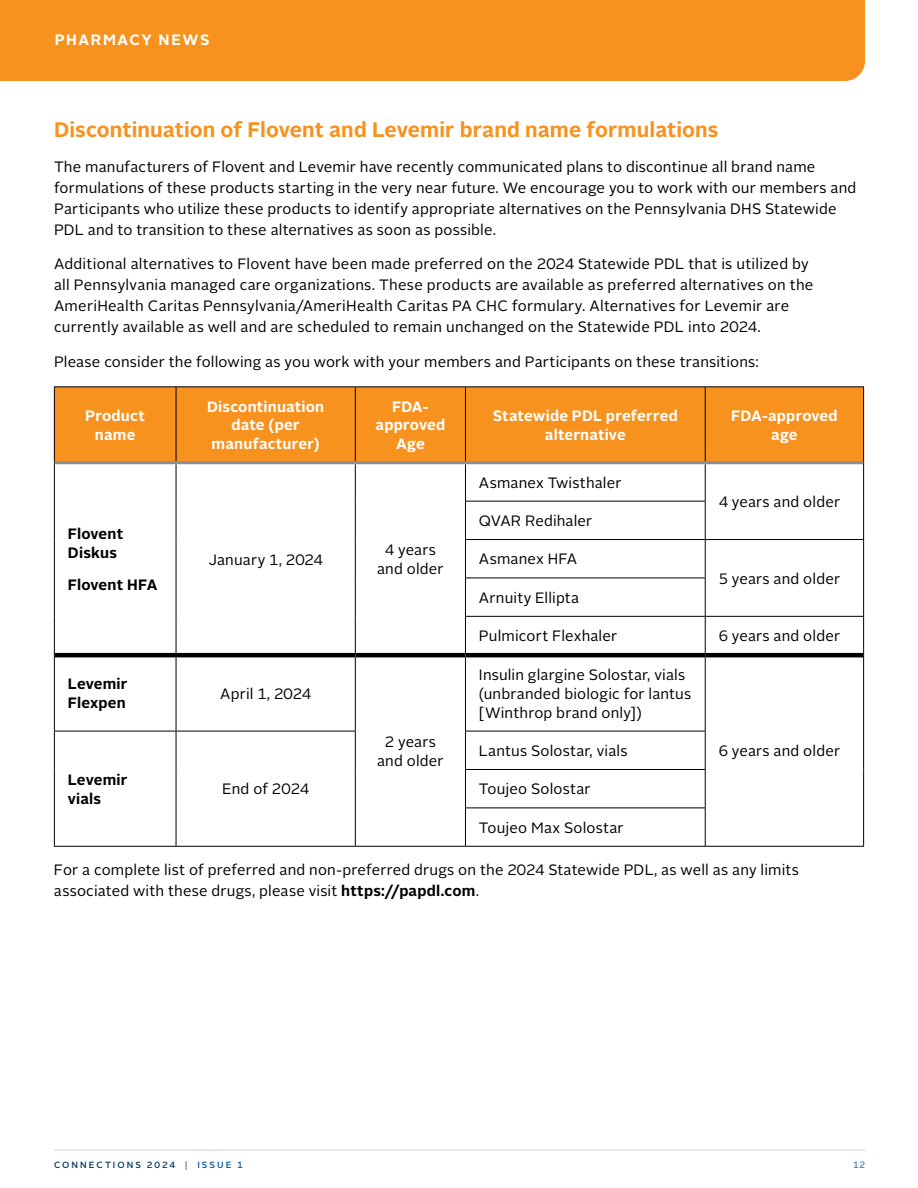
<style>
.page{position:relative;width:918px;height:1188px;background:#fff}
.page>*{position:absolute;margin:0;border:0;box-sizing:border-box;transform-origin:0 0}
.Header_with_Span{font:700 21px "Alright Sans";letter-spacing:.005em;color:#f7921e}
.Body_Copy{font:15px/21px "Alright Sans";letter-spacing:.015em;color:#000}
.Body_Copy-2{font:700 15px/18.8px "Alright Sans";letter-spacing:.015em;color:#fff;text-align:center}
.Body_Copy-3{font:700 15px/18.8px "Alright Sans";letter-spacing:.015em;color:#000}
.Body_Copy-4{font:700 15px "Alright Sans";letter-spacing:.105em;color:#fff}
.t1{font:500 9px "Alright Sans";letter-spacing:.23em;color:#003a5d}
.t2{font:9px "Alright Sans";color:#0058a4}
.s1{font-weight:700}
.s2{color:#6d6e71}
.s3{color:#0058a4}
</style>
<div class="page">
<div style="left:55px;top:387px;width:808px;height:74px;background:#f7921e"></div>
<hr style="left:54px;top:386px;width:122px;height:1px;background:#000">
<hr style="left:54px;top:387px;width:1px;height:76px;background:#000">
<hr style="left:176px;top:386px;width:179px;height:1px;background:#000">
<hr style="left:176px;top:387px;width:1px;height:74px;background:#000">
<hr style="left:355px;top:386px;width:110px;height:1px;background:#000">
<hr style="left:355px;top:387px;width:1px;height:74px;background:#000">
<hr style="left:465px;top:386px;width:240px;height:1px;background:#000">
<hr style="left:465px;top:387px;width:1px;height:74px;background:#000">
<hr style="left:705px;top:386px;width:159px;height:1px;background:#000">
<hr style="left:705px;top:387px;width:1px;height:74px;background:#000">
<hr style="left:863px;top:387px;width:1px;height:76px;background:#000">
<hr style="left:54px;top:463px;width:1px;height:38px;background:#000">
<hr style="left:176px;top:464px;width:1px;height:37px;background:#000">
<hr style="left:355px;top:464px;width:1px;height:37px;background:#000">
<hr style="left:465px;top:464px;width:1px;height:37px;background:#000">
<hr style="left:705px;top:464px;width:1px;height:37px;background:#000">
<hr style="left:863px;top:463px;width:1px;height:38px;background:#000">
<hr style="left:54px;top:501px;width:1px;height:39px;background:#000">
<hr style="left:176px;top:501px;width:1px;height:39px;background:#000">
<hr style="left:355px;top:501px;width:1px;height:39px;background:#000">
<hr style="left:465px;top:501px;width:241px;height:1px;background:#000">
<hr style="left:465px;top:502px;width:1px;height:37px;background:#000">
<hr style="left:705px;top:502px;width:1px;height:37px;background:#000">
<hr style="left:863px;top:501px;width:1px;height:38px;background:#000">
<hr style="left:54px;top:540px;width:1px;height:38px;background:#000">
<hr style="left:176px;top:540px;width:1px;height:38px;background:#000">
<hr style="left:355px;top:540px;width:1px;height:38px;background:#000">
<hr style="left:465px;top:539px;width:240px;height:1px;background:#000">
<hr style="left:465px;top:540px;width:1px;height:38px;background:#000">
<hr style="left:705px;top:539px;width:159px;height:1px;background:#000">
<hr style="left:705px;top:540px;width:1px;height:38px;background:#000">
<hr style="left:863px;top:540px;width:1px;height:38px;background:#000">
<hr style="left:54px;top:578px;width:1px;height:38px;background:#000">
<hr style="left:176px;top:578px;width:1px;height:38px;background:#000">
<hr style="left:355px;top:578px;width:1px;height:38px;background:#000">
<hr style="left:465px;top:578px;width:241px;height:1px;background:#000">
<hr style="left:465px;top:578px;width:1px;height:38px;background:#000">
<hr style="left:705px;top:578px;width:1px;height:38px;background:#000">
<hr style="left:863px;top:578px;width:1px;height:38px;background:#000">
<hr style="left:54px;top:616px;width:1px;height:39px;background:#000">
<hr style="left:176px;top:616px;width:1px;height:37px;background:#000">
<hr style="left:355px;top:616px;width:1px;height:37px;background:#000">
<hr style="left:465px;top:616px;width:240px;height:1px;background:#000">
<hr style="left:465px;top:617px;width:1px;height:36px;background:#000">
<hr style="left:705px;top:616px;width:159px;height:1px;background:#000">
<hr style="left:705px;top:617px;width:1px;height:36px;background:#000">
<hr style="left:863px;top:617px;width:1px;height:38px;background:#000">
<hr style="left:54px;top:655px;width:1px;height:76px;background:#000">
<hr style="left:176px;top:657px;width:1px;height:74px;background:#000">
<hr style="left:355px;top:657px;width:1px;height:74px;background:#000">
<hr style="left:465px;top:657px;width:1px;height:74px;background:#000">
<hr style="left:705px;top:657px;width:1px;height:74px;background:#000">
<hr style="left:863px;top:655px;width:1px;height:76px;background:#000">
<hr style="left:54px;top:731px;width:122px;height:1px;background:#000">
<hr style="left:54px;top:731px;width:1px;height:38px;background:#000">
<hr style="left:176px;top:731px;width:180px;height:1px;background:#000">
<hr style="left:176px;top:731px;width:1px;height:38px;background:#000">
<hr style="left:355px;top:731px;width:1px;height:38px;background:#000">
<hr style="left:465px;top:731px;width:241px;height:1px;background:#000">
<hr style="left:465px;top:731px;width:1px;height:38px;background:#000">
<hr style="left:705px;top:731px;width:1px;height:38px;background:#000">
<hr style="left:863px;top:731px;width:1px;height:38px;background:#000">
<hr style="left:54px;top:769px;width:1px;height:39px;background:#000">
<hr style="left:176px;top:769px;width:1px;height:39px;background:#000">
<hr style="left:355px;top:769px;width:1px;height:39px;background:#000">
<hr style="left:465px;top:769px;width:241px;height:1px;background:#000">
<hr style="left:465px;top:770px;width:1px;height:38px;background:#000">
<hr style="left:705px;top:770px;width:1px;height:38px;background:#000">
<hr style="left:863px;top:769px;width:1px;height:39px;background:#000">
<hr style="left:54px;top:808px;width:1px;height:38px;background:#000">
<hr style="left:176px;top:808px;width:1px;height:38px;background:#000">
<hr style="left:355px;top:808px;width:1px;height:38px;background:#000">
<hr style="left:465px;top:808px;width:241px;height:1px;background:#000">
<hr style="left:465px;top:808px;width:1px;height:38px;background:#000">
<hr style="left:705px;top:808px;width:1px;height:38px;background:#000">
<hr style="left:863px;top:808px;width:1px;height:38px;background:#000">
<hr style="left:54px;top:846px;width:122px;height:1px;background:#000">
<hr style="left:176px;top:846px;width:179px;height:1px;background:#000">
<hr style="left:355px;top:846px;width:110px;height:1px;background:#000">
<hr style="left:465px;top:846px;width:240px;height:1px;background:#000">
<hr style="left:705px;top:846px;width:159px;height:1px;background:#000">
<hr style="left:55px;top:461px;width:121px;height:3px;background:#8b8e90">
<hr style="left:176px;top:461px;width:179px;height:3px;background:#8b8e90">
<hr style="left:355px;top:461px;width:110px;height:3px;background:#8b8e90">
<hr style="left:465px;top:461px;width:240px;height:3px;background:#8b8e90">
<hr style="left:705px;top:461px;width:158px;height:3px;background:#8b8e90">
<hr style="left:55px;top:653px;width:121px;height:4px;background:#000">
<hr style="left:176px;top:653px;width:179px;height:4px;background:#000">
<hr style="left:355px;top:653px;width:110px;height:4px;background:#000">
<hr style="left:465px;top:653px;width:240px;height:4px;background:#000">
<hr style="left:705px;top:653px;width:158px;height:4px;background:#000">
<div style="left:0;top:0;width:865px;height:81px;background:#f7921e"></div>
<hr style="left:54px;top:1150px;width:811px;height:1px;background:#d1d3d4">
<p class="Body_Copy-4" style="left:55px;top:29px;width:156px">PHARMACY NEWS</p>
<p class="Header_with_Span" style="left:54px;top:115px;width:666px">Discontinuation of Flovent and Levemir brand name formulations</p>
<p class="Body_Copy" style="left:54px;top:156px;width:804px">The manufacturers of Flovent and Levemir have recently communicated plans to discontinue all brand name formulations of these products starting in the very near future. We encourage you to work with our members and Participants who utilize these products to identify appropriate alternatives on the Pennsylvania DHS Statewide PDL and to transition to these alternatives as soon as possible.</p>
<p class="Body_Copy" style="left:54px;top:254px;width:761px">Additional alternatives to Flovent have been made preferred on the 2024 Statewide PDL that is utilized by all Pennsylvania managed care organizations. These products are available as preferred alternatives on the AmeriHealth Caritas Pennsylvania/AmeriHealth Caritas PA CHC formulary. Alternatives for Levemir are currently available as well and are scheduled to remain unchanged on the Statewide PDL into 2024.</p>
<p class="Body_Copy" style="left:54px;top:351px;width:706px">Please consider the following as you work with your members and Participants on these transitions:</p>
<p class="Body_Copy-2" style="left:85px;top:407px;width:61px">Product name</p>
<p class="Body_Copy-2" style="left:207px;top:397px;width:119px">Discontinuation date (per manufacturer)</p>
<p class="Body_Copy-2" style="left:376px;top:397px;width:71px">FDA&shy;approved<br>Age</p>
<p class="Body_Copy-2" style="left:493px;top:407px;width:186px">Statewide PDL preferred alternative</p>
<p class="Body_Copy-2" style="left:731px;top:407px;width:108px">FDA-approved age</p>
<p class="Body_Copy-3" style="left:68px;top:525px;width:57px">Flovent<br>Diskus</p>
<p class="Body_Copy-3" style="left:68px;top:576px;width:91px">Flovent HFA</p>
<p class="Body_Copy" style="left:208px;top:549px;width:116px">January 1, 2024</p>
<p class="Body_Copy" style="left:377px;top:541px;width:68px;line-height:18.8px;text-align:center">4 years and older</p>
<p class="Body_Copy-3" style="left:68px;top:675px;width:61px">Levemir<br>Flexpen</p>
<p class="Body_Copy" style="left:220px;top:683px;width:92px">April 1, 2024</p>
<p class="Body_Copy" style="left:479px;top:472px;width:144px">Asmanex Twisthaler</p>
<p class="Body_Copy" style="left:479px;top:511px;width:115px">QVAR Redihaler</p>
<p class="Body_Copy" style="left:479px;top:549px;width:100px">Asmanex HFA</p>
<p class="Body_Copy" style="left:719px;top:491px;width:123px">4 years and older</p>
<p class="Body_Copy" style="left:719px;top:568px;width:123px">5 years and older</p>
<p class="Body_Copy" style="left:479px;top:587px;width:102px">Arnuity Ellipta</p>
<p class="Body_Copy" style="left:479px;top:626px;width:140px">Pulmicort Flexhaler</p>
<p class="Body_Copy" style="left:719px;top:626px;width:123px">6 years and older</p>
<p class="Body_Copy" style="left:479px;top:666px;width:214px;line-height:18.8px">Insulin glargine Solostar, vials (unbranded biologic for lantus [Winthrop brand only])</p>
<p class="Body_Copy" style="left:377px;top:733px;width:68px;line-height:18.8px;text-align:center">2 years and older</p>
<p class="Body_Copy" style="left:479px;top:741px;width:150px">Lantus Solostar, vials</p>
<p class="Body_Copy" style="left:479px;top:779px;width:113px">Toujeo Solostar</p>
<p class="Body_Copy" style="left:479px;top:817px;width:146px">Toujeo Max Solostar</p>
<p class="Body_Copy" style="left:54px;top:860px;width:747px">For a complete list of preferred and non-preferred drugs on the 2024 Statewide PDL, as well as any limits associated with these drugs, please visit <span class="s1">https://papdl.com</span>.</p>
<p class="Body_Copy" style="left:719px;top:741px;width:123px">6 years and older</p>
<p class="Body_Copy-3" style="left:68px;top:770px;width:61px">Levemir vials</p>
<p class="Body_Copy" style="left:222px;top:779px;width:88px">End of 2024</p>
<p class="t1" style="left:54px;top:1159px;width:190px">CONNECTIONS 2024 <span class="s2">|</span> <span class="s3">ISSUE 1</span></p>
<p class="t2" style="left:853px;top:1159px;width:13px">12</p>
</div>
